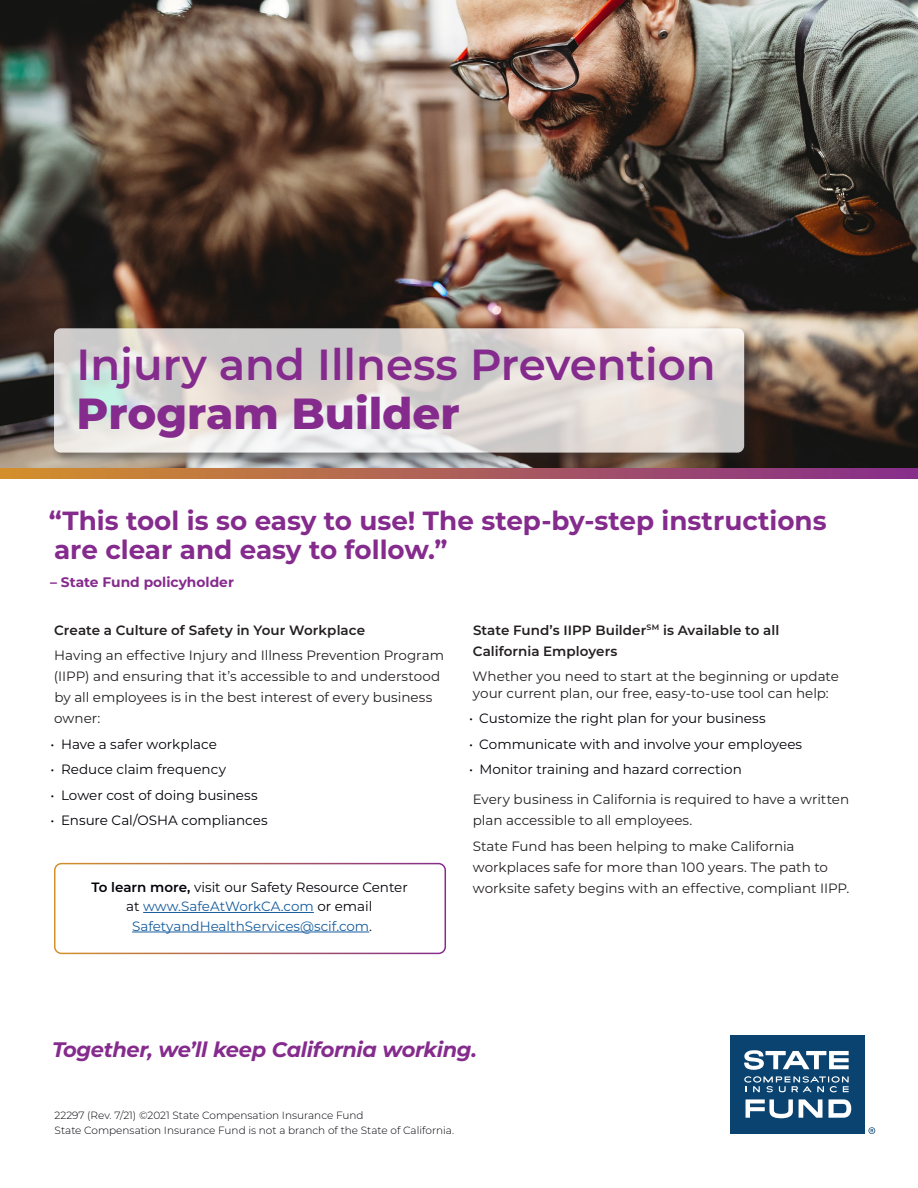
<style>
.page{position:relative;width:918px;height:1188px;background:#fff}
.page>*{position:absolute;margin:0;border:0;box-sizing:border-box;transform-origin:0 0}
.Masthead_1{font:600 43.5px "Montserrat";color:#852b8d}
.Masthead_2{font:800 43.5px "Montserrat";color:#852b8d}
.Subhead_1{font:700 26.25px/28.5px "Montserrat";color:#852b8d}
.Together_Tagline{font:italic 700 21px "Montserrat";letter-spacing:-.02em;color:#852b8d}
.Subhead_1-2{font:700 13.8px "Montserrat";color:#852b8d}
.Body_Text{font:13.5px/21px "Montserrat";color:#231f20}
.Bubble_Text{font:13.5px "Montserrat";color:#000008}
.Semibold_Body_Text{font:600 13.5px/21px "Montserrat";color:#231f20}
.Bubble_Text-2{font:13.5px/19.5px "Montserrat";color:#175d9e;text-align:center}
.t1{font:300 10.5px "Montserrat";color:#000008}
.s1{font-weight:600}
.s2{color:#000008}
</style>
<div class="page">
<img style="left:0;top:0;width:918px;height:468px">
<div style="left:730px;top:1035px;width:135px;height:99px;background:#0a4370"></div>
<svg style="left:799px;top:1099px;width:24px;height:19px"></svg>
<svg style="left:746px;top:1099px;width:47px;height:19px"></svg>
<svg style="left:829px;top:1099px;width:22px;height:19px"></svg>
<svg style="left:744px;top:1050px;width:105px;height:20px"></svg>
<svg style="left:744px;top:1076px;width:105px;height:16px"></svg>
<svg style="left:868px;top:1127px;width:7px;height:7px"></svg>
<div style="left:54px;top:863px;width:392px;height:91px;border:2px solid #fff;border-radius:7px"></div>
<hr style="left:143px;top:912px;width:171px;height:1px;background:#175d9e">
<hr style="left:132px;top:932px;width:237px;height:1px;background:#175d9e">
<svg style="left:0;top:468px;width:918px;height:11px;background:#ac5e5a"></svg>
<div style="left:51px;top:325px;width:706px;height:141px;background:#231f20;opacity:.62"></div>
<svg style="left:54px;top:328px;width:690px;height:125px;background:#dddad6"></svg>
<p class="Masthead_1" style="left:77px;top:334px;width:641px">Injury and Illness Prevention</p>
<p class="Masthead_2" style="left:77px;top:382px;width:385px">Program Builder</p>
<p class="Subhead_1" style="left:49px;top:505px;width:779px">“This tool is so easy to use! The step-by-step instructions are clear and easy to follow.”</p>
<p class="Subhead_1-2" style="left:50px;top:572px;width:185px">– State Fund policyholder</p>
<p class="Semibold_Body_Text" style="left:54px;top:619px;width:312px">Create a Culture of Safety in Your Workplace</p>
<p class="Body_Text" style="left:54px;top:644px;width:392px">Having an effective Injury and Illness Prevention Program (IIPP) and ensuring that it’s accessible to and understood by all employees is in the best interest of every business owner:</p>
<p class="Bubble_Text" style="left:51px;top:735px;width:168px">• Have a safer workplace</p>
<p class="Bubble_Text" style="left:51px;top:760px;width:177px">• Reduce claim frequency</p>
<p class="Bubble_Text" style="left:51px;top:786px;width:209px">• Lower cost of doing business</p>
<p class="Bubble_Text" style="left:51px;top:811px;width:219px">• Ensure Cal/OSHA compliances</p>
<p class="Semibold_Body_Text" style="left:473px;top:619px;width:308px">State Fund’s IIPP Builder<sup>SM</sup> is Available to all<br>California Employers</p>
<p class="Body_Text" style="left:473px;top:668px;width:368px;line-height:16.5px">Whether you need to start at the beginning or update your current plan, our free, easy-to-use tool can help:</p>
<p class="Bubble_Text" style="left:469px;top:709px;width:298px">• Customize the right plan for your business</p>
<p class="Bubble_Text" style="left:469px;top:735px;width:335px">• Communicate with and involve your employees</p>
<p class="Bubble_Text" style="left:469px;top:760px;width:274px">• Monitor training and hazard correction</p>
<p class="Body_Text" style="left:473px;top:788px;width:378px">Every business in California is required to have a written plan accessible to all employees.</p>
<p class="Body_Text" style="left:473px;top:835px;width:357px">State Fund has been helping to make California workplaces safe for more than 100 years. The path to</p>
<p class="Bubble_Text" style="left:92px;top:878px;width:318px"><span class="s1">To learn more,</span> visit our Safety Resource Center</p>
<p class="Body_Text" style="left:473px;top:877px;width:378px">worksite safety begins with an effective, compliant IIPP.</p>
<p class="Bubble_Text-2" style="left:126px;top:896px;width:248px"><span class="s2">at</span> www.SafeAtWorkCA.com <span class="s2">or email<br></span>SafetyandHealthServices@scif.com<span class="s2">.</span></p>
<p class="Together_Tagline" style="left:52px;top:1035px;width:426px">Together, we’ll keep California working.</p>
<p class="t1" style="left:55px;top:1108px;width:311px">22297 (Rev. 7/21) ©2021 State Compensation Insurance Fund</p>
<p class="t1" style="left:55px;top:1123px;width:401px">State Compensation Insurance Fund is not a branch of the State of California.</p>
</div>
